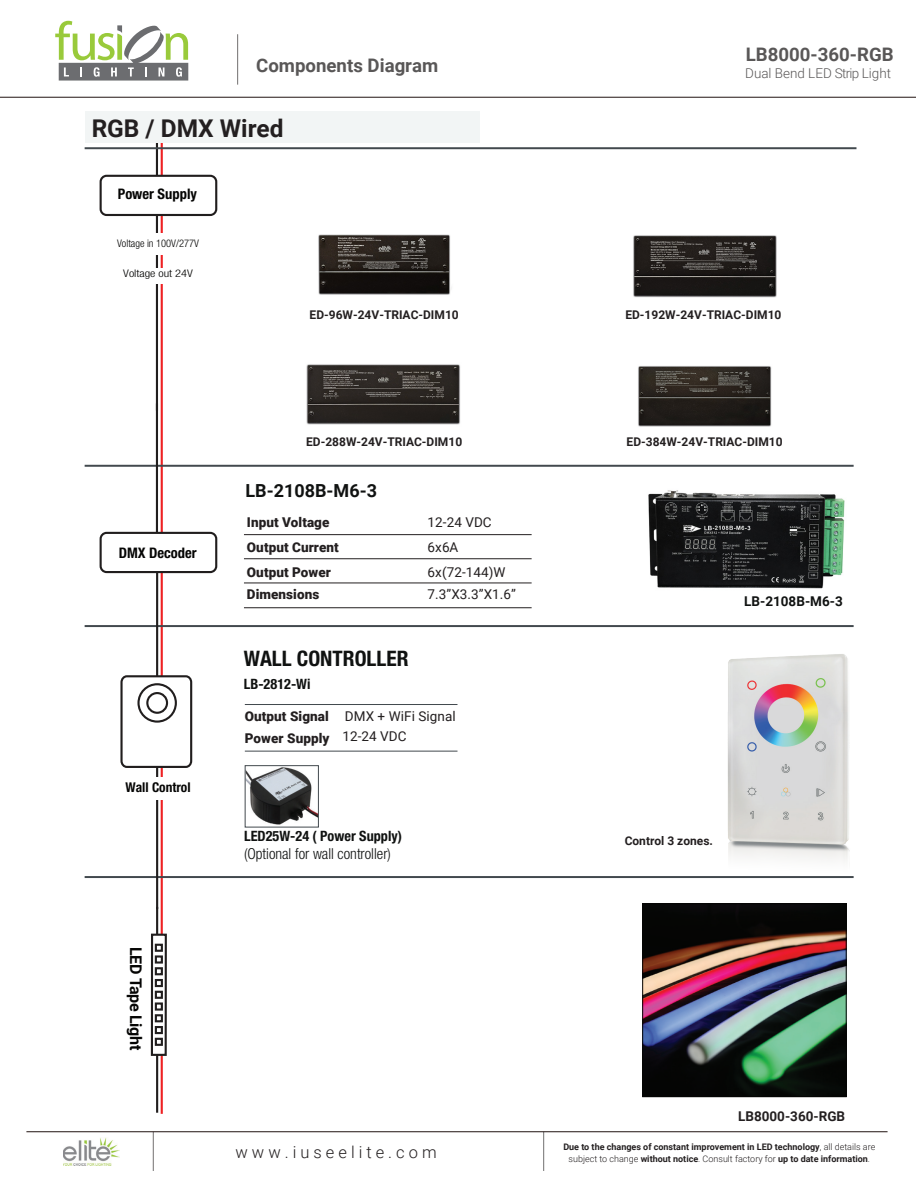
<style>
.page{position:relative;width:918px;height:1188px;background:#fff}
.page>*{position:absolute;margin:0;border:0;box-sizing:border-box;transform-origin:0 0}
.t1{font:700 24.45px "Roboto";color:#231f20}
.t2{font:700 condensed 21.45px "Helvetica Neue LT Std";color:#101211}
.t3{font:700 18.6px "Roboto";color:#595757}
.t4{font:700 18px "Roboto";color:#101211}
.t5{font:300 16.5px "Roboto";color:#231f20}
.t6{font:700 16.05px "Roboto";color:#050504}
.t7{font:300 condensed 15.15px "Helvetica Neue LT Std";color:#101211}
.t8{font:700 condensed 14.55px "Helvetica Neue LT Std";color:#050504}
.t9{font:700 condensed 14.25px "Helvetica Neue LT Std";color:#101211}
.t10{font:900 13.5px/21.8px "Roboto";letter-spacing:.005em;color:#231f20}
.t11{font:13.5px "Roboto";letter-spacing:.005em;color:#231f20}
.t12{font:300 13.5px "Roboto";color:#595757}
.t13{font:700 13.5px "Roboto";color:#231f20}
.t14{font:700 13.5px "Roboto";color:#101211}
.t15{font:700 condensed 13.5px "Helvetica Neue LT Std";color:#050504}
.t16{font:700 12px "Roboto";color:#231f20}
.t17{font:300 condensed 10.5px "Helvetica Neue LT Std";color:#050504}
.t18{font:300 condensed 10.5px "Helvetica Neue LT Std";color:#050504;scale:1.18 1}
.t19{font:300 9px "Roboto";color:#231f20}
.t20{font:700 9px "Roboto";color:#231f20}
.s1{font-weight:400}
.s2{font-weight:300}
.s3{font-weight:700}
</style>
<div class="page">
<hr style="left:161px;top:140px;width:2px;height:974px;background:#ee2123">
<hr style="left:244px;top:534px;width:288px;height:1px;background:#231f20">
<hr style="left:244px;top:558px;width:288px;height:1px;background:#231f20">
<hr style="left:244px;top:583px;width:288px;height:1px;background:#231f20">
<hr style="left:244px;top:607px;width:288px;height:1px;background:#231f20">
<img style="left:648px;top:490px;width:197px;height:99px">
<img style="left:318px;top:234px;width:133px;height:61px">
<img style="left:633px;top:235px;width:144px;height:63px">
<img style="left:306px;top:364px;width:154px;height:61px">
<hr style="left:156px;top:129px;width:2px;height:282px;background:#211e1e">
<hr style="left:85px;top:147px;width:771px;height:2px;background:#42494e">
<hr style="left:85px;top:625px;width:769px;height:2px;background:#42494e">
<hr style="left:85px;top:465px;width:769px;height:2px;background:#42494e">
<hr style="left:85px;top:876px;width:769px;height:2px;background:#42494e">
<hr style="left:156px;top:403px;width:2px;height:131px;background:#211e1e">
<hr style="left:156px;top:907px;width:2px;height:206px;background:#211e1e">
<hr style="left:156px;top:550px;width:2px;height:359px;background:#211e1e">
<div style="left:101px;top:176px;width:115px;height:39px;background:#fff;border-radius:6px"></div>
<div style="left:100px;top:175px;width:117px;height:41px;border:2px solid #211e1e;border-radius:6px"></div>
<div style="left:125px;top:268px;width:64px;height:16px;background:#fff"></div>
<div style="left:85px;top:111px;width:395px;height:32px;background:#f2f5f5"></div>
<div style="left:114px;top:233px;width:88px;height:21px;background:#fff"></div>
<img style="left:638px;top:366px;width:134px;height:61px">
<img style="left:728px;top:654px;width:126px;height:224px">
<img style="left:247px;top:767px;width:70px;height:58px">
<div style="left:245px;top:765px;width:74px;height:62px;border:1px solid #42494e"></div>
<hr style="left:245px;top:704px;width:213px;height:1px;background:#42494e">
<hr style="left:245px;top:751px;width:213px;height:1px;background:#42494e">
<div style="left:118px;top:777px;width:77px;height:22px;background:#fff"></div>
<div style="left:122px;top:676px;width:69px;height:91px;background:#fff;border-radius:6px"></div>
<div style="left:120px;top:675px;width:72px;height:93px;border:2px solid #211e1e;border-radius:6px"></div>
<div style="left:137px;top:683px;width:40px;height:40px;border:2px solid #211e1e;border-radius:50%"></div>
<div style="left:146px;top:692px;width:22px;height:22px;border:2px solid #211e1e;border-radius:50%"></div>
<svg style="left:154px;top:937px;width:9px;height:116px"></svg>
<div style="left:151px;top:934px;width:16px;height:122px;border:2px solid #211e1e"></div>
<div style="left:155px;top:944px;width:8px;height:8px;border:2px solid #211e1e"></div>
<div style="left:155px;top:955px;width:8px;height:9px;border:2px solid #211e1e"></div>
<div style="left:155px;top:967px;width:8px;height:8px;border:2px solid #211e1e"></div>
<div style="left:155px;top:979px;width:8px;height:8px;border:2px solid #211e1e"></div>
<div style="left:155px;top:991px;width:8px;height:8px;border:2px solid #211e1e"></div>
<div style="left:155px;top:1002px;width:8px;height:9px;border:2px solid #211e1e"></div>
<div style="left:155px;top:1014px;width:8px;height:8px;border:2px solid #211e1e"></div>
<div style="left:155px;top:1026px;width:8px;height:8px;border:2px solid #211e1e"></div>
<div style="left:155px;top:1038px;width:8px;height:8px;border:2px solid #211e1e"></div>
<div style="left:101px;top:533px;width:115px;height:39px;background:#fff;border-radius:6px"></div>
<div style="left:100px;top:532px;width:117px;height:41px;border:2px solid #211e1e;border-radius:6px"></div>
<img style="left:643px;top:903px;width:203px;height:192px">
<div style="left:642px;top:904px;width:204px;height:193px;border:1px solid #050504"></div>
<hr style="left:153px;top:1132px;width:1px;height:39px;background:#727070">
<hr style="left:543px;top:1132px;width:1px;height:39px;background:#727070">
<hr style="left:26px;top:1131px;width:862px;height:1px;background:#211311">
<img style="left:63px;top:1138px;width:57px;height:27px">
<svg style="left:55px;top:21px;width:133px;height:60px"></svg>
<hr style="left:0;top:97px;width:916px;height:1px;background:#211311">
<hr style="left:237px;top:34px;width:1px;height:51px;background:#727070">
<h3 class="t3" style="left:256px;top:53px;width:184px">Components Diagram</h3>
<h1 class="t1" style="left:92px;top:111px;width:193px">RGB / DMX Wired</h1>
<p class="t8" style="left:118px;top:185px;width:81px">Power Supply</p>
<p class="t17" style="left:117px;top:237px;width:83px">Voltage in 100V/277V</p>
<p class="t18" style="left:123px;top:267px;width:60px">Voltage out 24V</p>
<h3 class="t3" style="left:746px;top:41px;width:149px">LB8000-360-RGB</h3>
<p class="t12" style="left:745px;top:64px;width:147px">Dual Bend LED Strip Light</p>
<p class="t16" style="left:310px;top:306px;width:151px">ED-96W-24V-TRIAC-DIM10</p>
<p class="t16" style="left:625px;top:306px;width:158px">ED-192W-24V-TRIAC-DIM10</p>
<p class="t8" style="left:119px;top:544px;width:80px">DMX Decoder</p>
<p class="t15" style="left:126px;top:779px;width:67px">Wall Control</p>
<h3 class="t6" style="left:147px;top:947px;width:105px;rotate:90deg">DEL epaT t hg i L</h3>
<p class="t16" style="left:306px;top:434px;width:158px">ED-288W-24V-TRIAC-DIM10</p>
<h3 class="t4" style="left:246px;top:478px;width:133px">LB-2108B-M6-3</h3>
<p class="t10" style="left:247px;top:511px;width:84px">Input Voltage</p>
<p class="t11" style="left:428px;top:513px;width:66px">12-24 VDC</p>
<p class="t10" style="left:247px;top:536px;width:93px">Output Current</p>
<p class="t11" style="left:428px;top:538px;width:32px">6x6A</p>
<p class="t10" style="left:247px;top:561px;width:86px">Output Power</p>
<p class="t11" style="left:428px;top:563px;width:79px">6x(72-144)W</p>
<p class="t10" style="left:247px;top:583px;width:74px">Dimensions</p>
<p class="t11" style="left:428px;top:585px;width:90px">7.3”X3.3”X1.6”</p>
<h2 class="t2" style="left:244px;top:646px;width:166px">WALL CONTROLLER</h2>
<p class="t9" style="left:244px;top:675px;width:68px">LB-2812-Wi</p>
<p class="t10" style="left:245px;top:705px;width:212px">Output Signal <span class="s1">DMX + WiFi Signal<br></span>Power Supply <span class="s1">12-24 VDC</span></p>
<p class="t9" style="left:244px;top:827px;width:160px">LED25W-24 ( Power Supply)</p>
<p class="t7" style="left:244px;top:845px;width:148px">(Optional for wall controller)</p>
<h3 class="t5" style="left:236px;top:1141px;width:203px">w w w . i u s e e l i t e . c o m</h3>
<p class="t16" style="left:627px;top:434px;width:158px">ED-384W-24V-TRIAC-DIM10</p>
<p class="t14" style="left:744px;top:591px;width:100px">LB-2108B-M6-3</p>
<p class="t16" style="left:625px;top:832px;width:90px">Control 3 zones.</p>
<p class="t13" style="left:738px;top:1106px;width:109px">LB8000-360-RGB</p>
<p class="t20" style="left:563px;top:1140px;width:313px">Due to the changes of constant improvement in LED technology<span class="s2">, all details are</span></p>
<p class="t19" style="left:569px;top:1152px;width:303px">subject to change <span class="s3">without notice</span>. Consult factory for <span class="s3">up to date information</span>.</p>
</div>
